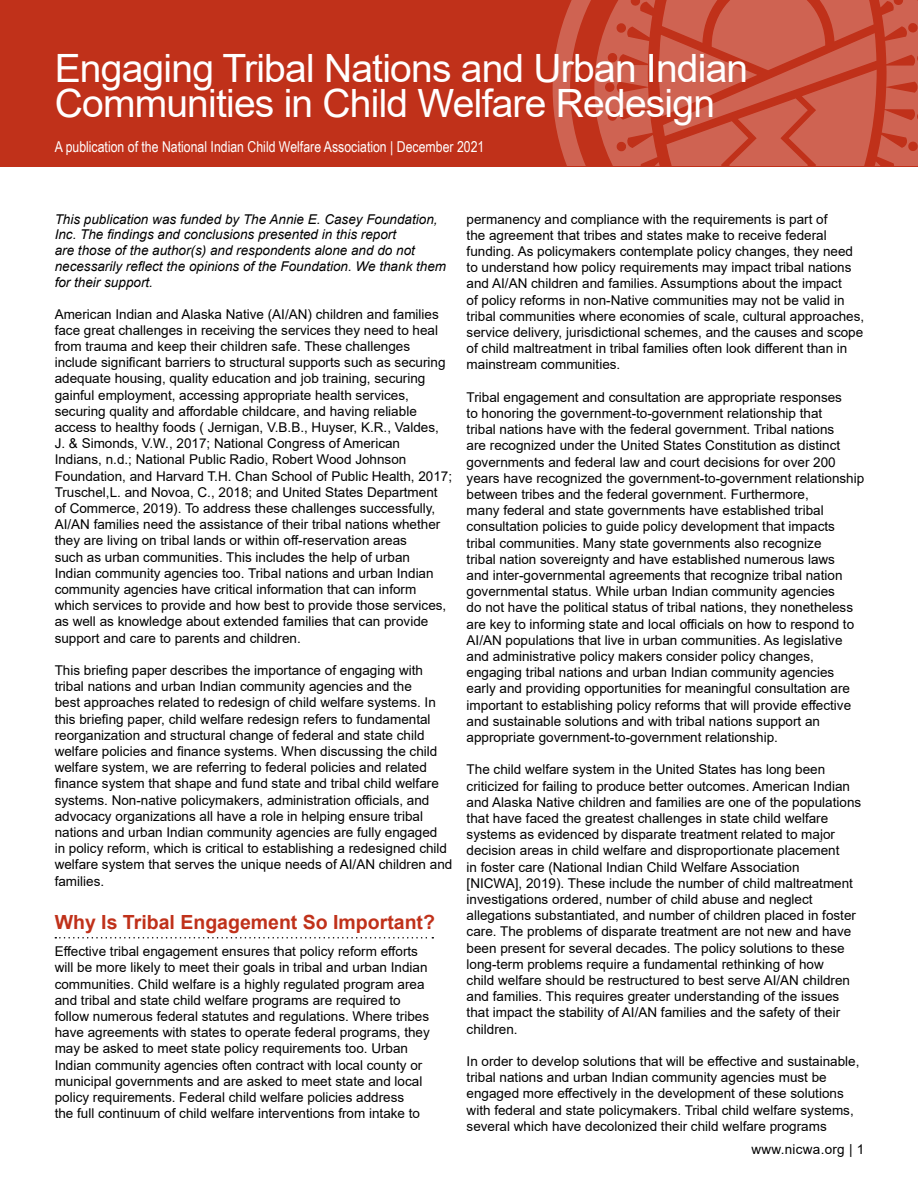
<style>
.page{position:relative;width:918px;height:1188px;background:#fff}
.page>*{position:absolute;margin:0;border:0;box-sizing:border-box;transform-origin:0 0}
.t1{font:39px/34.5px "Arial";letter-spacing:-.02em;color:#fff}
.t2{font:700 19.5px "Arial";color:#c0311a}
.t3{font:15px "Arial Narrow";color:#fff}
.t4{font:13.5px/16.2px "Arial";color:#000}
.t5{font:italic 13.5px/15.8px "Arial";color:#000}
.t6{font:13.5px "Arial";letter-spacing:.02em;color:#000}
</style>
<div class="page">
<div style="left:0;top:0;width:918px;height:166px;background:#c0311a"></div>
<svg style="left:553px;top:0;width:38px;height:166px"></svg>
<svg style="left:594px;top:0;width:324px;height:166px"></svg>
<h1 class="t1" style="left:55px;top:51px;width:695px">Engaging Tribal Nations and Urban Indian<br>Communities in Child Welfare Redesign</h1>
<p class="t3" style="left:55px;top:136px;width:431px">A publication of the National Indian Child Welfare Association | December 2021</p>
<p class="t5" style="left:55px;top:211px;width:393px">This publication was funded by The Annie E. Casey Foundation, Inc. The findings and conclusions presented in this report<br>are those of the author(s) and respondents alone and do not necessarily reflect the opinions of the Foundation. We thank them for their support.</p>
<p class="t4" style="left:55px;top:306px;width:399px">American Indian and Alaska Native (AI/AN) children and families face great challenges in receiving the services they need to heal from trauma and keep their children safe. These challenges include significant barriers to structural supports such as securing adequate housing, quality education and job training, securing gainful employment, accessing appropriate health services, securing quality and affordable childcare, and having reliable access to healthy foods ( Jernigan, V.B.B., Huyser, K.R., Valdes, J. &amp; Simonds, V.W., 2017; National Congress of American<br>Indians, n.d.; National Public Radio, Robert Wood Johnson Foundation, and Harvard T.H. Chan School of Public Health, 2017; Truschel,L. and Novoa, C., 2018; and United States Department of Commerce, 2019). To address these challenges successfully, AI/AN families need the assistance of their tribal nations whether they are living on tribal lands or within off-reservation areas<br>such as urban communities. This includes the help of urban<br>Indian community agencies too. Tribal nations and urban Indian community agencies have critical information that can inform which services to provide and how best to provide those services, as well as knowledge about extended families that can provide support and care to parents and children.</p>
<p class="t4" style="left:55px;top:662px;width:399px">This briefing paper describes the importance of engaging with tribal nations and urban Indian community agencies and the<br>best approaches related to redesign of child welfare systems. In this briefing paper, child welfare redesign refers to fundamental reorganization and structural change of federal and state child welfare policies and finance systems. When discussing the child welfare system, we are referring to federal policies and related finance system that shape and fund state and tribal child welfare systems. Non-native policymakers, administration officials, and advocacy organizations all have a role in helping ensure tribal nations and urban Indian community agencies are fully engaged<br>in policy reform, which is critical to establishing a redesigned child welfare system that serves the unique needs of AI/AN children and families.</p>
<h2 class="t2" style="left:55px;top:909px;width:382px">Why Is Tribal Engagement So Important?</h2>
<p class="t4" style="left:55px;top:943px;width:377px">Effective tribal engagement ensures that policy reform efforts will be more likely to meet their goals in tribal and urban Indian communities. Child welfare is a highly regulated program area and tribal and state child welfare programs are required to follow numerous federal statutes and regulations. Where tribes have agreements with states to operate federal programs, they may be asked to meet state policy requirements too. Urban Indian community agencies often contract with local county or municipal governments and are asked to meet state and local policy requirements. Federal child welfare policies address<br>the full continuum of child welfare interventions from intake to</p>
<p class="t4" style="left:467px;top:211px;width:399px">permanency and compliance with the requirements is part of<br>the agreement that tribes and states make to receive federal funding. As policymakers contemplate policy changes, they need to understand how policy requirements may impact tribal nations and AI/AN children and families. Assumptions about the impact<br>of policy reforms in non-Native communities may not be valid in tribal communities where economies of scale, cultural approaches, service delivery, jurisdictional schemes, and the causes and scope of child maltreatment in tribal families often look different than in mainstream communities.</p>
<p class="t4" style="left:467px;top:389px;width:399px">Tribal engagement and consultation are appropriate responses<br>to honoring the government-to-government relationship that<br>tribal nations have with the federal government. Tribal nations<br>are recognized under the United States Constitution as distinct governments and federal law and court decisions for over 200 years have recognized the government-to-government relationship between tribes and the federal government. Furthermore,<br>many federal and state governments have established tribal consultation policies to guide policy development that impacts tribal communities. Many state governments also recognize<br>tribal nation sovereignty and have established numerous laws<br>and inter-governmental agreements that recognize tribal nation governmental status. While urban Indian community agencies<br>do not have the political status of tribal nations, they nonetheless are key to informing state and local officials on how to respond to AI/AN populations that live in urban communities. As legislative and administrative policy makers consider policy changes, engaging tribal nations and urban Indian community agencies early and providing opportunities for meaningful consultation are important to establishing policy reforms that will provide effective and sustainable solutions and with tribal nations support an appropriate government-to-government relationship.</p>
<p class="t4" style="left:467px;top:762px;width:396px">The child welfare system in the United States has long been criticized for failing to produce better outcomes. American Indian and Alaska Native children and families are one of the populations that have faced the greatest challenges in state child welfare systems as evidenced by disparate treatment related to major decision areas in child welfare and disproportionate placement<br>in foster care (National Indian Child Welfare Association<br>[NICWA], 2019). These include the number of child maltreatment investigations ordered, number of child abuse and neglect allegations substantiated, and number of children placed in foster care. The problems of disparate treatment are not new and have been present for several decades. The policy solutions to these long-term problems require a fundamental rethinking of how<br>child welfare should be restructured to best serve AI/AN children and families. This requires greater understanding of the issues that impact the stability of AI/AN families and the safety of their children.</p>
<p class="t4" style="left:467px;top:1053px;width:394px">In order to develop solutions that will be effective and sustainable, tribal nations and urban Indian community agencies must be engaged more effectively in the development of these solutions with federal and state policymakers. Tribal child welfare systems, several which have decolonized their child welfare programs</p>
<p class="t6" style="left:752px;top:1140px;width:114px">www.nicwa.org | 1</p>
</div>
